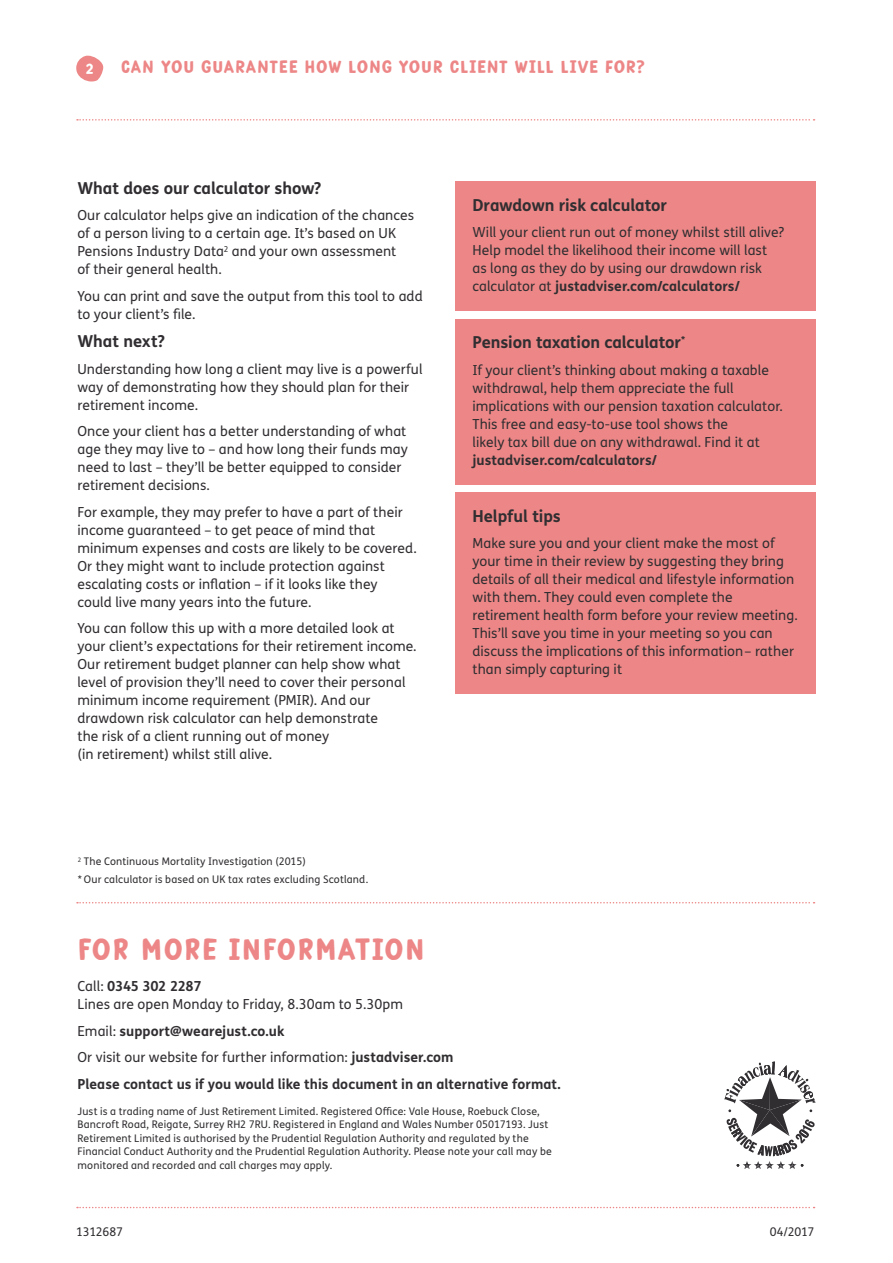
<style>
.page{position:relative;width:893px;height:1263px;background:#fff}
.page>*{position:absolute;margin:0;border:0;box-sizing:border-box;transform-origin:0 0}
.t1{font:36px "Just Script";letter-spacing:.03em;color:#ed8787}
.t2{font:21px "Just Script";letter-spacing:.035em;color:#ed8787}
.Page_Numbers{font:17.25px "Just Script";color:#fff}
.Subheading_1{font:700 16.5px "Just Sans";letter-spacing:-.005em;color:#312e31}
.Body_Copy{font:13.8px/18px "Just Sans";letter-spacing:.005em;color:#312e31}
.t3{font:700 13.8px/26.5px "Just Sans";letter-spacing:.005em;color:#312e31}
.t4{font:12px "Just Sans";letter-spacing:-.015em;color:#312e31}
.Numbered_footnotes{font:10.5px/13.5px "Just Sans";letter-spacing:.015em;color:#312e31}
.s1{font-weight:700}
.s2{font-weight:400}
</style>
<div class="page">
<svg style="left:77px;top:119px;width:737px;height:2px"></svg>
<svg style="left:76px;top:56px;width:27px;height:25px"></svg>
<svg style="left:77px;top:1207px;width:737px;height:1px"></svg>
<svg style="left:77px;top:902px;width:737px;height:1px"></svg>
<svg style="left:724px;top:1061px;width:91px;height:108px"></svg>
<div style="left:455px;top:181px;width:360px;height:129px;background:#ed8787"></div>
<div style="left:455px;top:319px;width:360px;height:165px;background:#ed8787"></div>
<div style="left:455px;top:492px;width:360px;height:201px;background:#ed8787"></div>
<p class="Page_Numbers" style="left:86px;top:62px;width:9px">2</p>
<h2 class="t2" style="left:121px;top:59px;width:525px">CAN YOU GUARANTEE HOW LONG YOUR CLIENT WILL LIVE FOR?</h2>
<p class="Subheading_1" style="left:77px;top:175px;width:246px">What does our calculator show?</p>
<p class="Body_Copy" style="left:77px;top:206px;width:338px">Our calculator helps give an indication of the chances of a person living to a certain age. It’s based on UK Pensions Industry Data<sup>2</sup> and your own assessment<br>of their general health.</p>
<p class="Body_Copy" style="left:77px;top:287px;width:347px">You can print and save the output from this tool to add to your client’s file.</p>
<p class="Subheading_1" style="left:77px;top:328px;width:89px">What next?</p>
<p class="Body_Copy" style="left:77px;top:360px;width:347px">Understanding how long a client may live is a powerful way of demonstrating how they should plan for their retirement income.</p>
<p class="Body_Copy" style="left:77px;top:422px;width:332px">Once your client has a better understanding of what age they may live to – and how long their funds may need to last – they’ll be better equipped to consider retirement decisions.</p>
<p class="Body_Copy" style="left:77px;top:503px;width:341px">For example, they may prefer to have a part of their income guaranteed – to get peace of mind that minimum expenses and costs are likely to be covered.<br>Or they might want to include protection against escalating costs or inflation – if it looks like they<br>could live many years into the future.</p>
<p class="Body_Copy" style="left:77px;top:619px;width:341px">You can follow this up with a more detailed look at your client’s expectations for their retirement income.<br>Our retirement budget planner can help show what level of provision they’ll need to cover their personal minimum income requirement (PMIR). And our drawdown risk calculator can help demonstrate<br>the risk of a client running out of money<br>(in retirement) whilst still alive.</p>
<p class="Numbered_footnotes" style="left:78px;top:855px;width:229px"><sup>2</sup> The Continuous Mortality Investigation (2015)</p>
<p class="Numbered_footnotes" style="left:78px;top:873px;width:292px">*Our calculator is based on UK tax rates excluding Scotland.</p>
<p class="Subheading_1" style="left:472px;top:192px;width:196px">Drawdown risk calculator</p>
<p class="Body_Copy" style="left:472px;top:223px;width:313px">Will your client run out of money whilst still alive?<br>Help model the likelihood their income will last as long as they do by using our drawdown risk calculator at <span class="s1">justadviser.com/calculators/</span></p>
<p class="Subheading_1" style="left:472px;top:330px;width:214px">Pension taxation calculator<sup>*</sup></p>
<p class="Body_Copy" style="left:472px;top:361px;width:312px">If your client’s thinking about making a taxable withdrawal, help them appreciate the full implications with our pension taxation calculator.<br>This free and easy-to-use tool shows the<br>likely tax bill due on any withdrawal. Find it at <span class="s1">justadviser.com/calculators/</span></p>
<p class="Subheading_1" style="left:472px;top:503px;width:90px">Helpful tips</p>
<p class="Body_Copy" style="left:472px;top:534px;width:327px">Make sure you and your client make the most of your time in their review by suggesting they bring details of all their medical and lifestyle information with them. They could even complete the retirement health form before your review meeting.<br>This’ll save you time in your meeting so you can discuss the implications of this information – rather than simply capturing it</p>
<h1 class="t1" style="left:77px;top:935px;width:349px">FOR MORE INFORMATION</h1>
<p class="Body_Copy" style="left:77px;top:977px;width:327px">Call: <span class="s1">0345 302 2287<br></span>Lines are open Monday to Friday, 8.30am to 5.30pm</p>
<p class="t3" style="left:77px;top:1017px;width:485px"><span class="s2">Email:</span> support@wearejust.co.uk<br><span class="s2">Or visit our website for further information:</span> justadviser.com<br>Please contact us if you would like this document in an alternative format.</p>
<p class="Numbered_footnotes" style="left:77px;top:1104px;width:476px">Just is a trading name of Just Retirement Limited. Registered Office: Vale House, Roebuck Close, Bancroft Road, Reigate, Surrey RH2 7RU. Registered in England and Wales Number 05017193. Just Retirement Limited is authorised by the Prudential Regulation Authority and regulated by the Financial Conduct Authority and the Prudential Regulation Authority. Please note your call may be monitored and recorded and call charges may apply.</p>
<p class="t4" style="left:76px;top:1223px;width:48px">1312687</p>
<p class="t4" style="left:770px;top:1223px;width:46px">04/2017</p>
</div>
